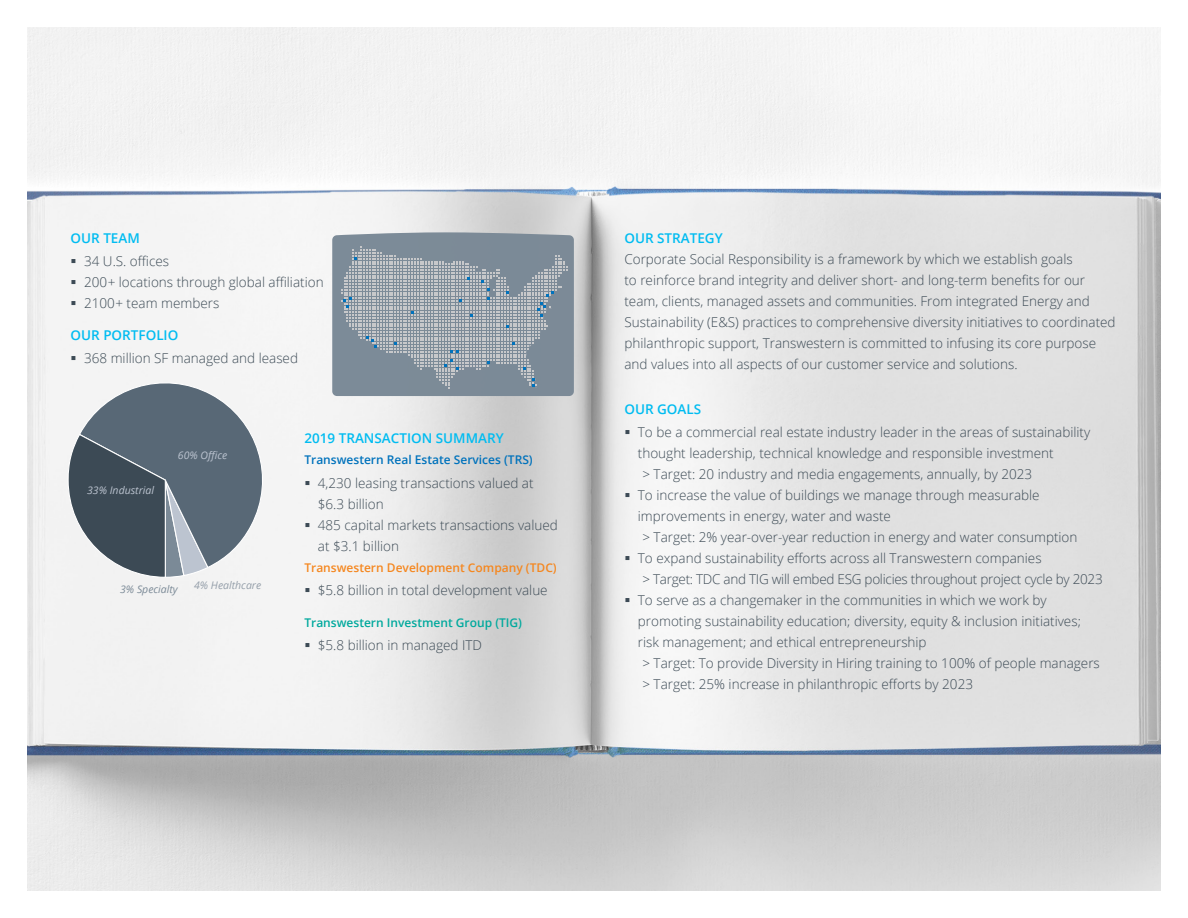
<style>
.page{position:relative;width:1188px;height:918px;background:#fff}
.page>*{position:absolute;margin:0;border:0;box-sizing:border-box;transform-origin:0 0}
.Paragraphs{font:300 13.5px/21px "Open Sans";color:#3c4a55}
.Paragraphs-2{font:300 13.5px/21px "Open Sans";letter-spacing:-.02em;color:#3c4a55}
.Header_Sub{font:600 13.5px "Open Sans";color:#00bcf1}
.List{font:600 12px "Open Sans";color:#0072bc}
.List-2{font:600 12px "Open Sans";color:#f5871f}
.t1{font:600 12px "Open Sans";color:#00a99d}
.Misc{font:italic 10.5px "Open Sans";color:#bcc4d0}
.Misc-2{font:italic 10.5px "Open Sans";color:#959faa}
.Misc-3{font:italic 10.5px "Open Sans";color:#7b8a97}
</style>
<div class="page">
<img style="left:27px;top:27px;width:1134px;height:864px">
<svg style="left:332px;top:232px;width:242px;height:164px;background:#8d9aa4"></svg>
<svg style="left:67px;top:369px;width:209px;height:209px"></svg>
<svg style="left:72px;top:259px;width:4px;height:4px"></svg>
<svg style="left:72px;top:280px;width:4px;height:4px"></svg>
<svg style="left:72px;top:301px;width:4px;height:4px"></svg>
<svg style="left:72px;top:356px;width:4px;height:4px"></svg>
<svg style="left:306px;top:481px;width:3px;height:4px"></svg>
<svg style="left:306px;top:523px;width:3px;height:4px"></svg>
<svg style="left:306px;top:588px;width:3px;height:4px"></svg>
<svg style="left:306px;top:643px;width:3px;height:4px"></svg>
<svg style="left:626px;top:430px;width:3px;height:4px"></svg>
<svg style="left:626px;top:493px;width:3px;height:4px"></svg>
<svg style="left:626px;top:556px;width:3px;height:4px"></svg>
<svg style="left:626px;top:598px;width:3px;height:4px"></svg>
<p class="Header_Sub" style="left:71px;top:229px;width:71px">OUR TEAM</p>
<p class="Paragraphs" style="left:84px;top:250px;width:87px">34 U.S. offices</p>
<p class="Paragraphs" style="left:84px;top:271px;width:241px">200+ locations through global affiliation</p>
<p class="Paragraphs" style="left:84px;top:292px;width:137px">2100+ team members</p>
<h2 class="Header_Sub" style="left:71px;top:326px;width:109px">OUR PORTFOLIO</h2>
<p class="Paragraphs" style="left:84px;top:347px;width:216px">368 million SF managed and leased</p>
<p class="Misc" style="left:87px;top:483px;width:68px">33% Industrial</p>
<p class="Misc" style="left:178px;top:448px;width:51px">60% Office</p>
<p class="Misc-3" style="left:120px;top:582px;width:59px">3% Specialty</p>
<p class="Misc-2" style="left:194px;top:578px;width:69px">4% Healthcare</p>
<p class="Header_Sub" style="left:304px;top:429px;width:201px">2019 TRANSACTION SUMMARY</p>
<p class="List" style="left:304px;top:452px;width:230px">Transwestern Real Estate Services (TRS)</p>
<p class="Paragraphs" style="left:318px;top:472px;width:217px">4,230 leasing transactions valued at $6.3 billion</p>
<p class="Paragraphs" style="left:318px;top:514px;width:241px">485 capital markets transactions valued at $3.1 billion</p>
<p class="List-2" style="left:304px;top:559px;width:254px">Transwestern Development Company (TDC)</p>
<p class="Paragraphs" style="left:318px;top:579px;width:231px">$5.8 billion in total development value</p>
<h2 class="t1" style="left:304px;top:614px;width:219px">Transwestern Investment Group (TIG)</h2>
<p class="Paragraphs" style="left:318px;top:634px;width:166px">$5.8 billion in managed ITD</p>
<h2 class="Header_Sub" style="left:624px;top:229px;width:100px">OUR STRATEGY</h2>
<p class="Paragraphs" style="left:624px;top:248px;width:493px">Corporate Social Responsibility is a framework by which we establish goals<br>to reinforce brand integrity and deliver short- and long-term benefits for our team, clients, managed assets and communities. From integrated Energy and Sustainability (E&amp;S) practices to comprehensive diversity initiatives to coordinated philanthropic support, Transwestern is committed to infusing its core purpose and values into all aspects of our customer service and solutions.</p>
<h2 class="Header_Sub" style="left:624px;top:400px;width:78px">OUR GOALS</h2>
<p class="Paragraphs" style="left:638px;top:421px;width:454px">To be a commercial real estate industry leader in the areas of sustainability</p>
<p class="Paragraphs" style="left:638px;top:442px;width:417px">thought leadership, technical knowledge and responsible investment</p>
<p class="Paragraphs" style="left:642px;top:463px;width:391px">&gt; Target: 20 industry and media engagements, annually, by 2023</p>
<p class="Paragraphs" style="left:638px;top:484px;width:403px">To increase the value of buildings we manage through measurable</p>
<p class="Paragraphs" style="left:638px;top:505px;width:255px">improvements in energy, water and waste</p>
<p class="Paragraphs" style="left:642px;top:526px;width:437px">&gt; Target: 2% year-over-year reduction in energy and water consumption</p>
<p class="Paragraphs-2" style="left:642px;top:547px;width:462px;text-indent:-4px">To expand sustainability efforts across all Transwestern companies<br>&gt; Target: TDC and TIG will embed ESG policies throughout project cycle by 2023</p>
<p class="Paragraphs" style="left:638px;top:589px;width:410px">To serve as a changemaker in the communities in which we work by</p>
<p class="Paragraphs" style="left:638px;top:610px;width:444px">promoting sustainability education; diversity, equity &amp; inclusion initiatives;</p>
<p class="Paragraphs" style="left:638px;top:631px;width:290px">risk management; and ethical entrepreneurship</p>
<p class="Paragraphs" style="left:642px;top:652px;width:459px">&gt; Target: To provide Diversity in Hiring training to 100% of people managers</p>
<p class="Paragraphs" style="left:642px;top:673px;width:332px">&gt; Target: 25% increase in philanthropic efforts by 2023</p>
</div>
